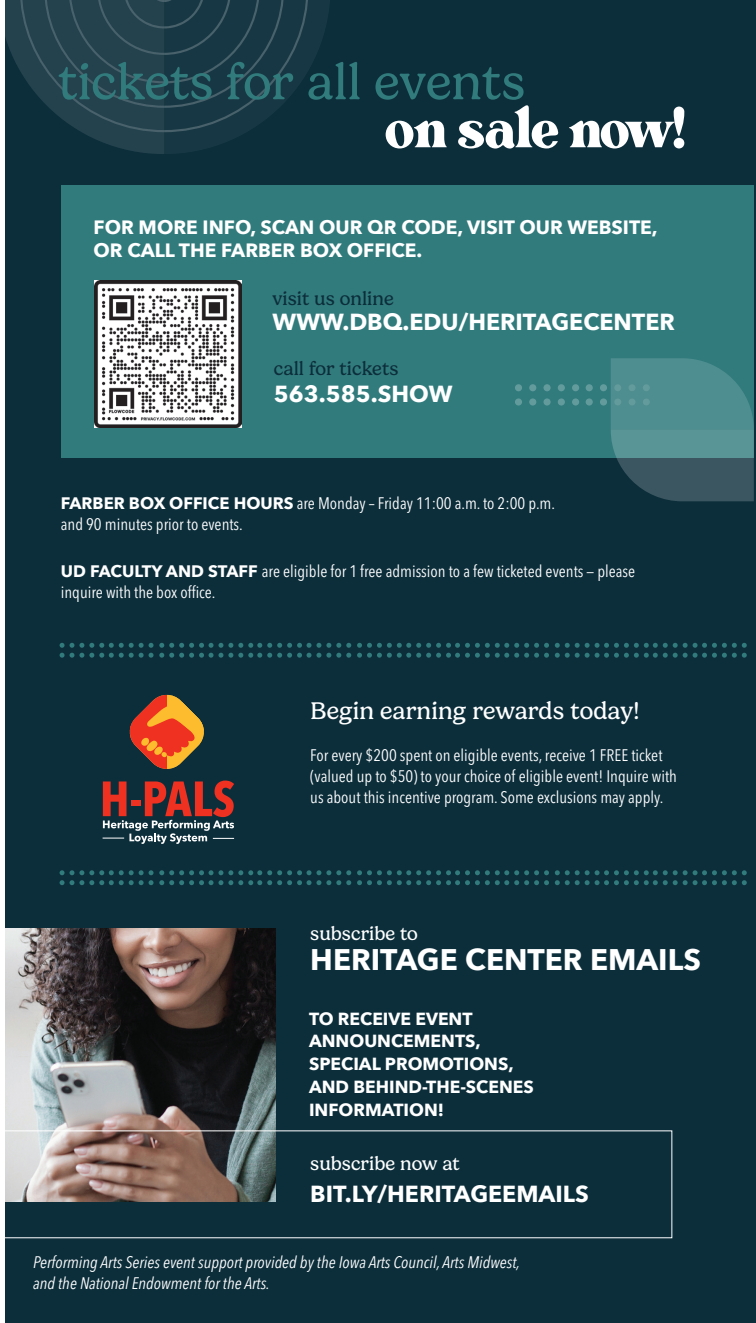
<style>
.page{position:relative;width:756px;height:1323px;background:#fff}
.page>*{position:absolute;margin:0;border:0;box-sizing:border-box;transform-origin:0 0}
.t1{font:54.25px "Olive Village";letter-spacing:-.01em;color:#fff}
.t2{font:50.75px "Gelica";color:#317b7d}
.t3{font:700 29.75px "Avenir Next";color:#fff}
.t4{font:24.5px "Gelica";color:#fff}
.t5{font:700 23.28px "Avenir Next";color:#fff}
.t6{font:700 19.25px/22.8px "Avenir Next";color:#fff}
.t7{font:19.25px "Gelica";color:#0c2e3b}
.t8{font:19.25px "Gelica";color:#fff}
.t9{font:700 17.5px/22.8px "Avenir Next";color:#fff}
.t10{font:condensed 16.62px/21px "Avenir Next LT Pro";color:#fff}
.t11{font:italic condensed 16.62px/21px "Avenir Next LT Pro";color:#fff}
.s1{font-family:"Avenir Next";font-weight:700;font-stretch:normal}
</style>
<div class="page">
<div style="left:5px;top:0;width:751px;height:1323px;background:#0c2e3b"></div>
<div style="left:61px;top:186px;width:693px;height:272px;background:#317b7d"></div>
<img style="left:95px;top:280px;width:147px;height:147px">
<svg style="left:129px;top:695px;width:75px;height:74px"></svg>
<svg style="left:103px;top:781px;width:131px;height:63px"></svg>
<svg style="left:60px;top:643px;width:291px;height:15px"></svg>
<svg style="left:357px;top:643px;width:192px;height:15px"></svg>
<svg style="left:555px;top:643px;width:192px;height:15px"></svg>
<img style="left:5px;top:929px;width:270px;height:201px">
<svg style="left:5px;top:0;width:325px;height:154px"></svg>
<svg style="left:611px;top:358px;width:143px;height:143px"></svg>
<div style="left:586px;top:384px;width:7px;height:7px;background:#639b9d;border-radius:50%"></div>
<div style="left:600px;top:384px;width:7px;height:7px;background:#639b9d;border-radius:50%"></div>
<div style="left:614px;top:384px;width:7px;height:7px;background:#639b9d;border-radius:50%"></div>
<div style="left:628px;top:384px;width:8px;height:7px;background:#639b9d;border-radius:50%"></div>
<div style="left:643px;top:384px;width:7px;height:7px;background:#639b9d;border-radius:50%"></div>
<svg style="left:586px;top:398px;width:7px;height:8px"></svg>
<div style="left:600px;top:398px;width:7px;height:8px;background:#639b9d;border-radius:50%"></div>
<div style="left:614px;top:398px;width:7px;height:8px;background:#639b9d;border-radius:50%"></div>
<svg style="left:628px;top:398px;width:8px;height:8px"></svg>
<div style="left:643px;top:398px;width:7px;height:8px;background:#639b9d;border-radius:50%"></div>
<div style="left:515px;top:384px;width:7px;height:7px;background:#639b9d;border-radius:50%"></div>
<div style="left:529px;top:384px;width:7px;height:7px;background:#639b9d;border-radius:50%"></div>
<svg style="left:543px;top:384px;width:8px;height:7px"></svg>
<div style="left:558px;top:384px;width:7px;height:7px;background:#639b9d;border-radius:50%"></div>
<div style="left:572px;top:384px;width:7px;height:7px;background:#639b9d;border-radius:50%"></div>
<div style="left:515px;top:398px;width:7px;height:8px;background:#639b9d;border-radius:50%"></div>
<svg style="left:529px;top:398px;width:7px;height:8px"></svg>
<svg style="left:543px;top:398px;width:8px;height:8px"></svg>
<div style="left:558px;top:398px;width:7px;height:8px;background:#639b9d;border-radius:50%"></div>
<div style="left:572px;top:398px;width:7px;height:8px;background:#639b9d;border-radius:50%"></div>
<svg style="left:60px;top:870px;width:291px;height:15px"></svg>
<svg style="left:357px;top:870px;width:192px;height:15px"></svg>
<svg style="left:555px;top:870px;width:192px;height:15px"></svg>
<svg style="left:5px;top:1130px;width:667px;height:108px"></svg>
<p class="t2" style="left:58px;top:54px;width:469px">tickets for all events</p>
<p class="t1" style="left:386px;top:91px;width:302px">on sale now!</p>
<p class="t6" style="left:94px;top:216px;width:566px">FOR MORE INFO, SCAN OUR QR CODE, VISIT OUR WEBSITE,<br>OR CALL THE FARBER BOX OFFICE.</p>
<p class="t7" style="left:273px;top:287px;width:123px">visit us online</p>
<p class="t5" style="left:273px;top:302px;width:404px">WWW.DBQ.EDU/HERITAGECENTER</p>
<p class="t7" style="left:274px;top:358px;width:126px">call for tickets</p>
<p class="t5" style="left:274px;top:374px;width:180px">563.585.SHOW</p>
<p class="t10" style="left:61px;top:493px;width:496px"><span class="s1">FARBER BOX OFFICE HOURS</span> are Monday – Friday 11:00 a.m. to 2:00 p.m. and 90 minutes prior to events.</p>
<p class="t10" style="left:61px;top:561px;width:576px"><span class="s1">UD FACULTY AND STAFF</span> are eligible for 1 free admission to a few ticketed events — please inquire with the box office.</p>
<p class="t4" style="left:310px;top:697px;width:331px">Begin earning rewards today!</p>
<p class="t10" style="left:310px;top:744px;width:368px">For every $200 spent on eligible events, receive 1 FREE ticket (valued up to $50) to your choice of eligible event! Inquire with us about this incentive program. Some exclusions may apply.</p>
<p class="t8" style="left:310px;top:923px;width:109px">subscribe to</p>
<p class="t3" style="left:310px;top:933px;width:392px">HERITAGE CENTER EMAILS</p>
<p class="t9" style="left:309px;top:1007px;width:226px">TO RECEIVE EVENT<br>ANNOUNCEMENTS,<br>SPECIAL PROMOTIONS,<br>AND BEHIND-THE-SCENES<br>INFORMATION!</p>
<p class="t8" style="left:310px;top:1152px;width:151px">subscribe now at</p>
<p class="t5" style="left:310px;top:1174px;width:280px">BIT.LY/HERITAGEEMAILS</p>
<p class="t11" style="left:33px;top:1252px;width:488px">Performing Arts Series event support provided by the Iowa Arts Council, Arts Midwest, and the National Endowment for the Arts.</p>
</div>
